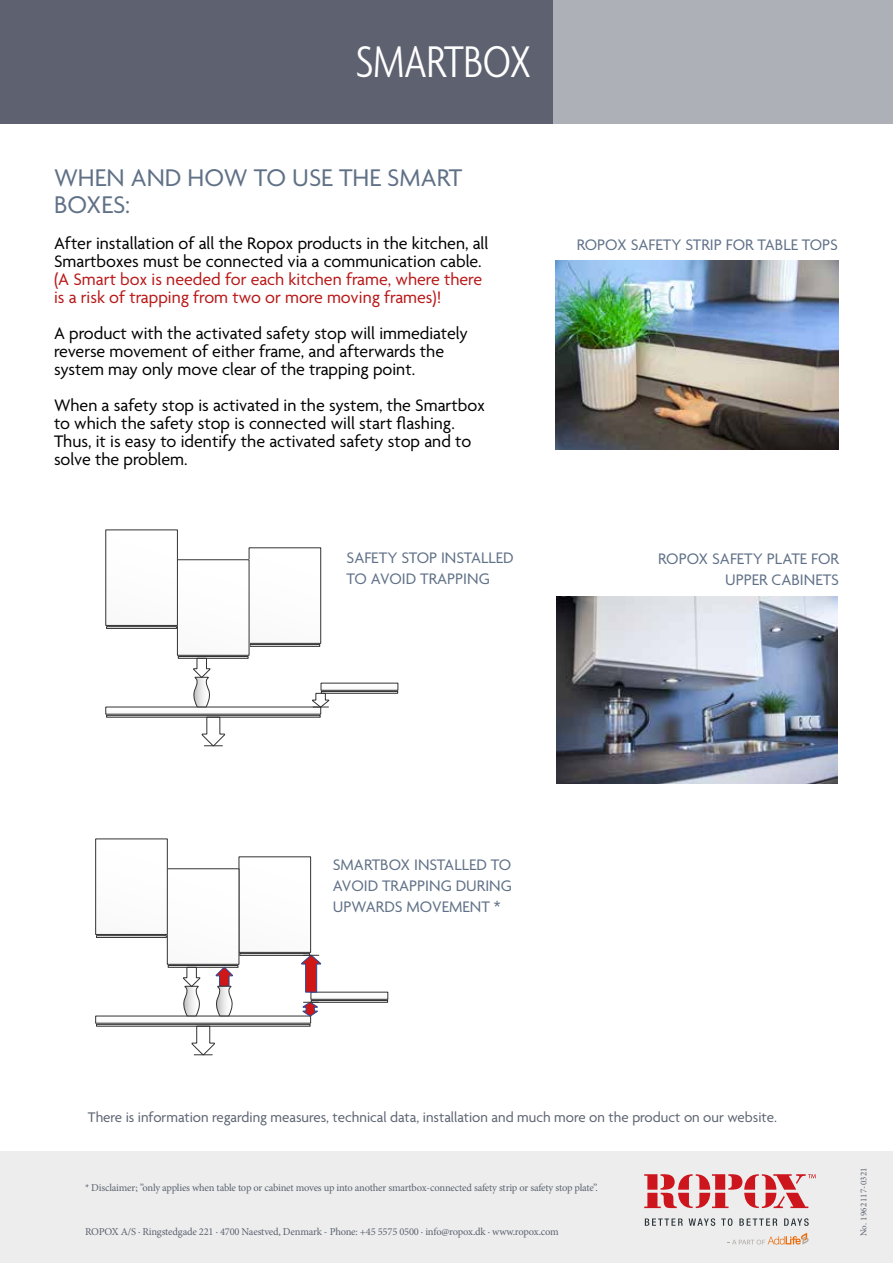
<style>
.page{position:relative;width:893px;height:1263px;background:#fff}
.page>*{position:absolute;margin:0;border:0;box-sizing:border-box;transform-origin:0 0}
.t1{font:300 condensed 48px "Agenda";letter-spacing:-.01em;color:#fff}
.t2{font:26.1px/27px "Agenda";color:#607187}
.t3{font:18px/18px "Agenda";color:#000}
.t4{font:18px/18px "Agenda";color:#b91818}
.t5{font:16.5px/21px "Agenda";color:#607187;text-align:right}
.t6{font:15px "Agenda";color:#5b6370}
.t7{font:10.5px "Minion Pro";letter-spacing:-.02em;color:#5b6370}
.t8{font:9px "Minion Pro";letter-spacing:.025em;color:#5b6370}
</style>
<div class="page">
<div style="left:0;top:0;width:893px;height:123px;background:#5e6270"></div>
<div style="left:0;top:1151px;width:893px;height:112px;background:#ededed"></div>
<div style="left:553px;top:0;width:340px;height:123px;background:#aeb0b7"></div>
<img style="left:556px;top:261px;width:283px;height:189px">
<img style="left:557px;top:596px;width:281px;height:188px">
<div style="left:250px;top:644px;width:70px;height:2px;border:1px solid #333"></div>
<div style="left:178px;top:656px;width:70px;height:2px;border:1px solid #333"></div>
<div style="left:106px;top:715px;width:214px;height:2px;border:1px solid #333"></div>
<div style="left:106px;top:626px;width:71px;height:2px;border:1px solid #333"></div>
<div style="left:321px;top:691px;width:77px;height:2px;border:1px solid #333"></div>
<svg style="left:202px;top:717px;width:23px;height:29px"></svg>
<svg style="left:193px;top:658px;width:17px;height:49px"></svg>
<svg style="left:312px;top:693px;width:17px;height:15px"></svg>
<div style="left:239px;top:857px;width:72px;height:95px;border:1px solid #333"></div>
<div style="left:240px;top:953px;width:70px;height:2px;border:1px solid #333"></div>
<div style="left:168px;top:965px;width:70px;height:2px;border:1px solid #333"></div>
<div style="left:96px;top:1024px;width:214px;height:2px;border:1px solid #333"></div>
<div style="left:96px;top:935px;width:70px;height:2px;border:1px solid #333"></div>
<div style="left:311px;top:1000px;width:77px;height:2px;border:1px solid #333"></div>
<svg style="left:303px;top:1002px;width:16px;height:14px"></svg>
<svg style="left:301px;top:955px;width:20px;height:37px"></svg>
<svg style="left:216px;top:967px;width:17px;height:49px"></svg>
<svg style="left:183px;top:967px;width:17px;height:49px"></svg>
<svg style="left:192px;top:1026px;width:23px;height:29px"></svg>
<svg style="left:645px;top:1218px;width:38px;height:8px"></svg>
<svg style="left:689px;top:1218px;width:26px;height:8px"></svg>
<svg style="left:721px;top:1218px;width:11px;height:8px"></svg>
<svg style="left:739px;top:1218px;width:38px;height:8px"></svg>
<svg style="left:784px;top:1218px;width:25px;height:8px"></svg>
<svg style="left:644px;top:1174px;width:172px;height:34px"></svg>
<svg style="left:727px;top:1233px;width:82px;height:11px"></svg>
<h1 class="t1" style="left:356px;top:36px;width:177px">SMARTBOX</h1>
<h2 class="t2" style="left:54px;top:166px;width:410px">WHEN AND HOW TO USE THE SMART<br>BOXES:</h2>
<p class="t3" style="left:54px;top:235px;width:436px">After installation of all the Ropox products in the kitchen, all<br>Smartboxes must be connected via a communication cable.</p>
<p class="t4" style="left:54px;top:271px;width:430px">(A Smart box is needed for each kitchen frame, where there is a risk of trapping from two or more moving frames)!</p>
<p class="t3" style="left:54px;top:325px;width:415px">A product with the activated safety stop will immediately reverse movement of either frame, and afterwards the system may only move clear of the trapping point.</p>
<p class="t3" style="left:54px;top:397px;width:433px">When a safety stop is activated in the system, the Smartbox to which the safety stop is connected will start flashing.<br>Thus, it is easy to identify the activated safety stop and to solve the problem.</p>
<p class="t5" style="left:347px;top:548px;width:169px;text-align:left">SAFETY STOP INSTALLED<br>TO AVOID TRAPPING</p>
<p class="t5" style="left:577px;top:236px;width:263px">ROPOX SAFETY STRIP FOR TABLE TOPS</p>
<p class="t5" style="left:658px;top:549px;width:182px">ROPOX SAFETY PLATE FOR<br>UPPER CABINETS</p>
<p class="t5" style="left:333px;top:856px;width:181px;text-align:justify">SMARTBOX INSTALLED TO AVOID TRAPPING DURING UPWARDS MOVEMENT *</p>
<p class="t6" style="left:88px;top:1109px;width:690px">There is information regarding measures, technical data, installation and much more on the product on our website.</p>
<p class="t7" style="left:85px;top:1181px;width:514px">* Disclaimer; ”only applies when table top or cabinet moves up into another smartbox-connected safety strip or safety stop plate”.</p>
<p class="t7" style="left:85px;top:1225px;width:475px">ROPOX A/S · Ringstedgade 221 · 4700 Naestved, Denmark - Phone: +45 5575 0500 · info@ropox.dk · www.ropox.com</p>
<p class="t8" style="left:858px;top:1236px;width:70px;rotate:-90deg">No. 1962117-0321</p>
</div>
